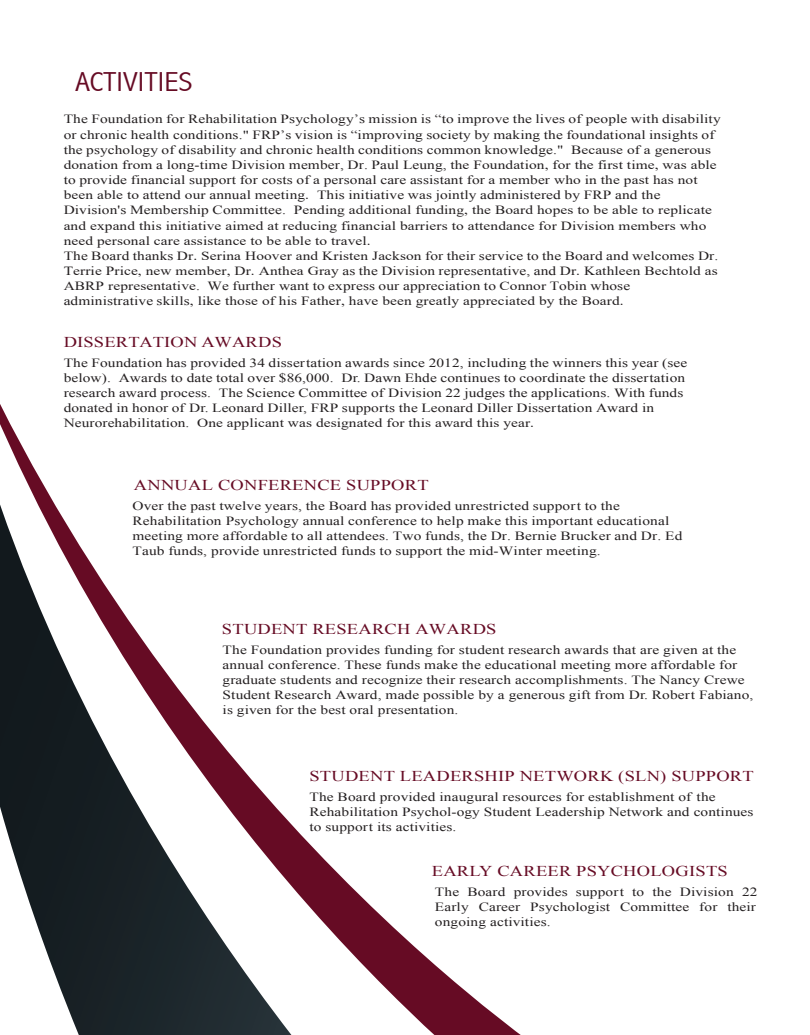
<style>
.page{position:relative;width:810px;height:1035px;background:#fff}
.page>*{position:absolute;margin:0;border:0;box-sizing:border-box;transform-origin:0 0}
.t1{font:300 27.5px "Abadi MT Condensed";color:#660b24;scale:1.2 1}
.t2{font:15px "Times New Roman";letter-spacing:.015em;color:#660b24;scale:1.23 1}
.t3{font:12.5px/15px "Times New Roman";letter-spacing:.01em;color:#231f20;scale:1.23 1}
.s1{font-style:inherit}
</style>
<div class="page">
<svg style="left:0;top:404px;width:521px;height:631px"></svg>
<h1 class="t1" style="left:75px;top:66px;width:99px">ACTIVITIES</h1>
<p class="t3" style="left:64px;top:112px;width:536px">The Foundation for Rehabilitation Psychology’s mission is “to improve the lives of people with disability or chronic health conditions.<span class="s1">"</span> FRP’s vision is “improving society by making the foundational insights of the psychology of disability and chronic health conditions common knowledge." <span class="s1">Because of a generous donation from</span> a long-time Division member, Dr. Paul Leung, <span class="s1">the Foundation, for the first time, was able </span>to provide financial support for costs of <span class="s1">a</span> personal care assistant for <span class="s1">a</span> member <span class="s1">who in the past has not been able to</span> attend <span class="s1">our</span> annual meeting<span class="s1">.</span> This initiative <span class="s1">was</span> jointly administered by FRP and the Division's Membership Committee. <span class="s1">Pending additional funding, the Board hopes to be able to replicate and expand this initiative aimed at reducing financial barriers to attendance for Division members who need personal care assistance to be able to travel.<br></span>The Board thanks <span class="s1">Dr. Serina Hoover and Kristen Jackson</span> for their service to the Board and welcomes Dr.<br><span class="s1">Terrie Price, new member, Dr. Anthea Gray</span> as the Division representative, and <span class="s1">Dr. Kathleen Bechtold as ABRP representative</span>. We further want to express our appreciation to <span class="s1">Connor</span> Tobin whose administrative skills<span class="s1">, like those of his Father, have been greatly appreciated by the Board.</span></p>
<p class="t2" style="left:64px;top:332px;width:179px">DISSERTATION AWARDS</p>
<p class="t3" style="left:64px;top:355px;width:508px">The Foundation has provided 3<span class="s1">4</span> dissertation awards since 2012, including the winner<span class="s1">s</span> this year (see below). Awards to date total over $<span class="s1">86</span>,000. Dr. Dawn Ehde continues to coordinate the dissertation research award process. The Science Committee of Division 22 judges the applications. With funds donated in honor of Dr. Leonard Diller, FRP supports the Leonard Diller Dissertation Award in Neurorehabilitation. <span class="s1">One applicant was designated for this award this year.</span></p>
<p class="t2" style="left:134px;top:475px;width:241px">ANNUAL CONFERENCE SUPPORT</p>
<p class="t3" style="left:133px;top:498px;width:449px">Over the past <span class="s1">twelve</span> years, the Board has provided unrestricted support to the Rehabilitation Psychology annual conference to help make this important educational meeting more affordable to all attendees. Two funds, the Dr. Bernie Brucker and Dr. Ed Taub funds, provide unrestricted funds to support the mid-Winter meeting.</p>
<p class="t2" style="left:222px;top:619px;width:225px">STUDENT RESEARCH AWARDS</p>
<p class="t3" style="left:223px;top:642px;width:433px">The Foundation provides funding for student research awards that are given at the annual conference. These funds make the educational meeting more affordable for graduate students and recognize their research accomplishments. The Nancy Crewe Student Research Award, made possible by a generous gift from Dr. Robert Fabiano, is given for the best oral presentation.</p>
<p class="t2" style="left:309px;top:766px;width:363px">STUDENT LEADERSHIP NETWORK (SLN) SUPPORT</p>
<p class="t3" style="left:309px;top:789px;width:363px">The Board provided inaugural resources for establishment of the<br>Rehabilitation Psychol-ogy Student Leadership Network and continues to support its activities.</p>
<p class="t2" style="left:432px;top:861px;width:242px">EARLY CAREER PSYCHOLOGISTS</p>
<p class="t3" style="left:435px;top:884px;width:264px;text-align:justify">The Board provides support to the Division 22<br>Early Career Psychologist Committee for their ongoing activities.</p>
</div>
